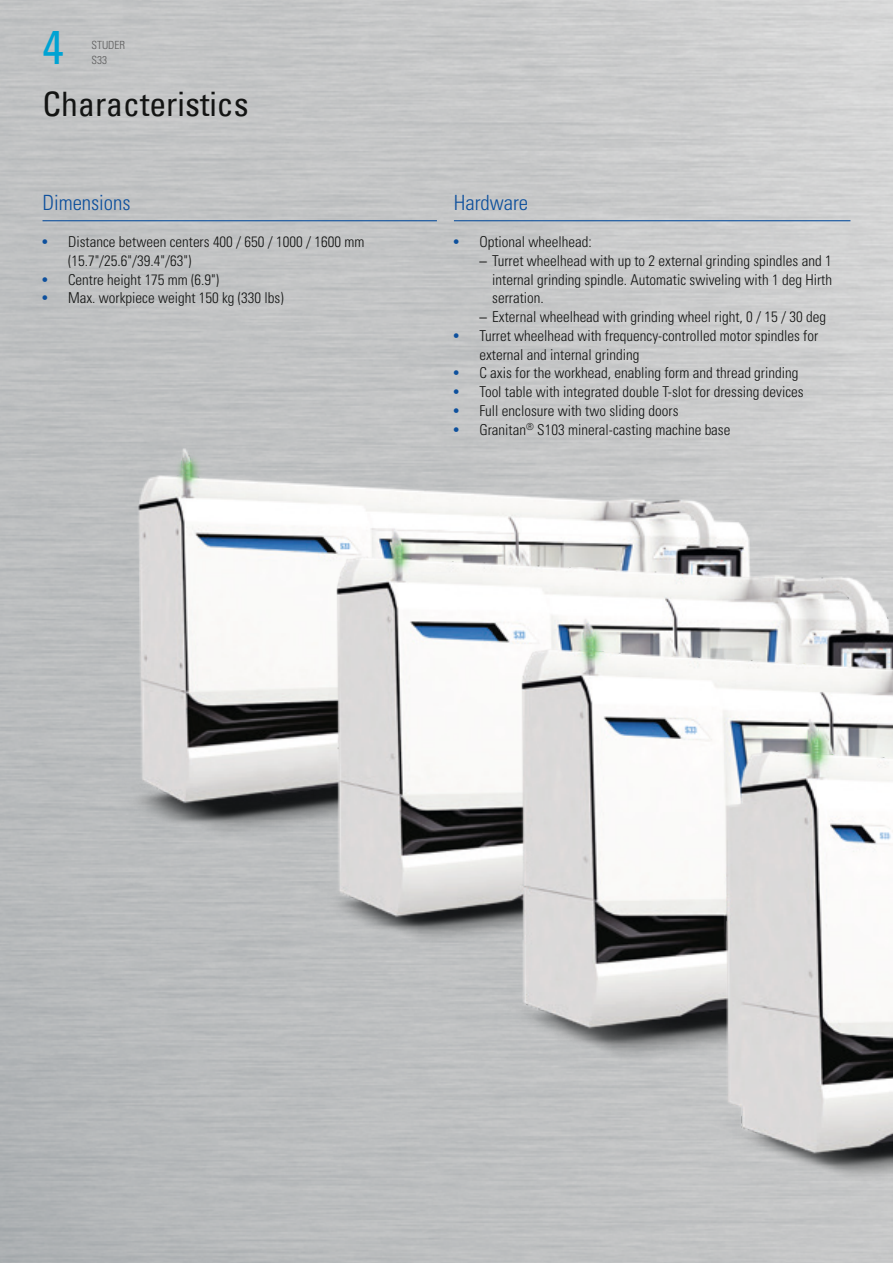
<style>
.page{position:relative;width:893px;height:1263px;background:#fff}
.page>*{position:absolute;margin:0;border:0;box-sizing:border-box;transform-origin:0 0}
.t1{font:condensed 48px "Univers Com 57";color:#00a3d3}
.t2{font:condensed 33.75px "Univers Com 57";color:#131413}
.t3{font:300 condensed 21px "Univers LT Std";letter-spacing:-.005em;color:#0d509d}
.t4{font:300 condensed 15px/18.8px "Univers LT Std";color:#131413}
.t5{font:300 condensed 11.25px/15px "Univers LT Std";color:#5a5a5a}
.s1{font-family:"Univers Com 57";font-weight:400;color:#0d509d}
.s2{font-family:"Univers Com 57";font-weight:400}
</style>
<div class="page">
<img style="left:56px;top:346px;width:826px;height:503px">
<img style="left:280px;top:393px;width:613px;height:582px">
<img style="left:402px;top:477px;width:491px;height:631px">
<img style="left:590px;top:564px;width:303px;height:679px">
<hr style="left:43px;top:220px;width:394px;height:1px;background:#0d509d">
<hr style="left:454px;top:220px;width:396px;height:1px;background:#0d509d">
<h1 class="t1" style="left:43px;top:17px;width:23px">4</h1>
<p class="t5" style="left:91px;top:37px;width:35px">STUDER<br>S33</p>
<h2 class="t2" style="left:43px;top:82px;width:208px">Characteristics</h2>
<h3 class="t3" style="left:43px;top:190px;width:90px">Dimensions</h3>
<p class="t4" style="left:68px;top:232px;width:298px;text-indent:-26px"><span class="s1">•</span> Distance between centers 400 / 650 / 1000 / 1600 mm (15.7"/25.6"/39.4"/63")</p>
<p class="t4" style="left:43px;top:270px;width:178px"><span class="s1">•</span> Centre height 175 mm (6.9")</p>
<p class="t4" style="left:43px;top:289px;width:243px"><span class="s1">•</span> Max. workpiece weight 150 kg (330 lbs)</p>
<h3 class="t3" style="left:454px;top:190px;width:76px">Hardware</h3>
<p class="t4" style="left:454px;top:232px;width:139px"><span class="s1">•</span> Optional wheelhead:</p>
<p class="t4" style="left:492px;top:251px;width:341px;text-align:justify;text-indent:-13px"><span class="s2">–</span> Turret wheelhead with up to 2 external grinding spindles and 1 internal grinding spindle. Automatic swiveling with 1 deg Hirth serration.</p>
<p class="t4" style="left:479px;top:307px;width:348px"><span class="s2">–</span> External wheelhead with grinding wheel right, 0 / 15 / 30 deg</p>
<p class="t4" style="left:479px;top:326px;width:340px;text-indent:-26px"><span class="s1">•</span> Turret wheelhead with frequency-controlled motor spindles for external and internal grinding</p>
<p class="t4" style="left:454px;top:364px;width:346px"><span class="s1">•</span> C axis for the workhead, enabling form and thread grinding</p>
<p class="t4" style="left:454px;top:382px;width:351px"><span class="s1">•</span> Tool table with integrated double T-slot for dressing devices</p>
<p class="t4" style="left:454px;top:401px;width:226px"><span class="s1">•</span> Full enclosure with two sliding doors</p>
<p class="t4" style="left:454px;top:420px;width:278px"><span class="s1">•</span> Granitan<sup>®</sup> S103 mineral-casting machine base</p>
</div>
